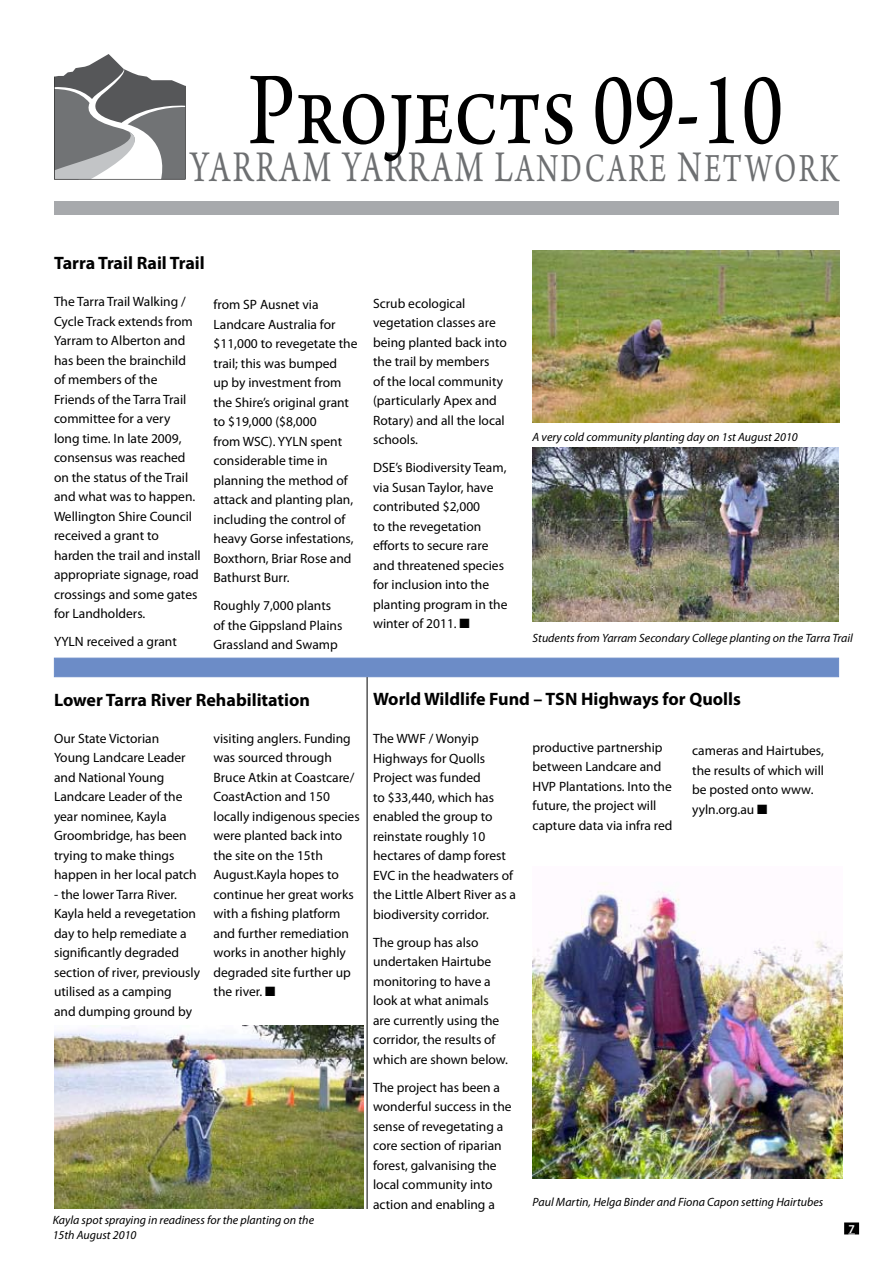
<style>
.page{position:relative;width:893px;height:1263px;background:#fff}
.page>*{position:absolute;margin:0;border:0;box-sizing:border-box;transform-origin:0 0}
.t1{font:108.75px "Arno Pro";color:#000;scale:.8 1}
.t2{font:46.2px "Arno Pro";letter-spacing:.085em;color:#6d6f71;scale:.71 1}
.t3{font:700 18px "Myriad Pro";color:#000}
.t4{font:13.5px/19.5px "Myriad Pro";color:#000}
.t5{font:italic 12px/14.4px "Myriad Pro";color:#000}
.t6{font:600 12px "Myriad Pro";color:#fff}
.s1{font-size:42px}
</style>
<div class="page">
<div style="left:54px;top:202px;width:785px;height:13px;background:#a7a9ac"></div>
<svg style="left:54px;top:54px;width:132px;height:126px"></svg>
<div style="left:844px;top:1222px;width:15px;height:12px;background:#000"></div>
<img style="left:533px;top:250px;width:307px;height:172px">
<img style="left:533px;top:448px;width:306px;height:174px">
<div style="left:54px;top:658px;width:785px;height:19px;background:#6c8cc7"></div>
<img style="left:54px;top:1026px;width:310px;height:183px">
<img style="left:533px;top:890px;width:310px;height:289px">
<hr style="left:367px;top:677px;width:1px;height:532px;background:#000">
<h1 class="t1" style="left:248px;top:48px;width:671px">Projects 09-10</h1>
<h2 class="t2" style="left:190px;top:140px;width:915px">YARRAM YARRAM L<span class="s1">ANDCARE</span> N<span class="s1">ETWORK</span></h2>
<h3 class="t3" style="left:54px;top:251px;width:152px">Tarra Trail Rail Trail</h3>
<p class="t4" style="left:54px;top:292px;width:148px">The Tarra Trail Walking /<br>Cycle Track extends from<br>Yarram to Alberton and has been the brainchild<br>of members of the<br>Friends of the Tarra Trail committee for a very<br>long time. In late 2009, consensus was reached on the status of the Trail and what was to happen.<br>Wellington Shire Council received a grant to harden the trail and install appropriate signage, road crossings and some gates for Landholders.</p>
<p class="t4" style="left:54px;top:631px;width:124px">YYLN received a grant</p>
<p class="t4" style="left:214px;top:295px;width:146px">from SP Ausnet via<br>Landcare Australia for $11,000 to revegetate the trail; this was bumped<br>up by investment from the Shire’s original grant to $19,000 ($8,000<br>from WSC). YYLN spent considerable time in planning the method of attack and planting plan, including the control of heavy Gorse infestations,<br>Boxthorn, Briar Rose and<br>Bathurst Burr.</p>
<p class="t4" style="left:214px;top:596px;width:130px">Roughly 7,000 plants of the Gippsland Plains<br>Grassland and Swamp</p>
<p class="t4" style="left:373px;top:293px;width:135px">Scrub ecological vegetation classes are being planted back into the trail by members<br>of the local community (particularly Apex and<br>Rotary) and all the local schools.</p>
<p class="t4" style="left:373px;top:458px;width:136px">DSE’s Biodiversity Team, via Susan Taylor, have contributed $2,000<br>to the revegetation efforts to secure rare and threatened species for inclusion into the planting program in the winter of 2011. ■</p>
<p class="t5" style="left:533px;top:430px;width:267px">A very cold community planting day on 1st August 2010</p>
<p class="t5" style="left:533px;top:630px;width:322px">Students from Yarram Secondary College planting on the Tarra Trail</p>
<h3 class="t3" style="left:54px;top:688px;width:258px">Lower Tarra River Rehabilitation</h3>
<p class="t4" style="left:54px;top:728px;width:144px">Our State Victorian<br>Young Landcare Leader and National Young<br>Landcare Leader of the year nominee, Kayla<br>Groombridge, has been trying to make things happen in her local patch</p>
<p class="t4" style="left:54px;top:884px;width:148px">- the lower Tarra River.<br>Kayla held a revegetation day to help remediate a significantly degraded section of river, previously utilised as a camping<br>and dumping ground by</p>
<p class="t4" style="left:214px;top:728px;width:148px">visiting anglers. Funding was sourced through<br>Bruce Atkin at Coastcare/<br>CoastAction and 150 locally indigenous species were planted back into the site on the 15th<br>August.Kayla hopes to continue her great works with a fishing platform and further remediation works in another highly degraded site further up the river. ■</p>
<p class="t5" style="left:53px;top:1213px;width:263px">Kayla spot spraying in readiness for the planting on the<br>15th August 2010</p>
<h3 class="t3" style="left:373px;top:688px;width:369px">World Wildlife Fund – TSN Highways for Quolls</h3>
<p class="t4" style="left:373px;top:729px;width:144px">The WWF / Wonyip<br>Highways for Quolls<br>Project was funded<br>to $33,440, which has enabled the group to reinstate roughly 10 hectares of damp forest<br>EVC in the headwaters of the Little Albert River as a biodiversity corridor.</p>
<p class="t4" style="left:373px;top:932px;width:137px">The group has also undertaken Hairtube monitoring to have a look at what animals are currently using the corridor, the results of which are shown below.</p>
<p class="t4" style="left:373px;top:1077px;width:140px">The project has been a wonderful success in the sense of revegetating a core section of riparian forest, galvanising the local community into action and enabling a</p>
<p class="t4" style="left:533px;top:737px;width:141px">productive partnership between Landcare and<br>HVP Plantations. Into the future, the project will capture data via infra red</p>
<p class="t4" style="left:692px;top:741px;width:133px">cameras and Hairtubes, the results of which will be posted onto www. yyln.org.au ■</p>
<p class="t5" style="left:533px;top:1194px;width:292px">Paul Martin, Helga Binder and Fiona Capon setting Hairtubes</p>
<p class="t6" style="left:848px;top:1221px;width:8px">7</p>
</div>
